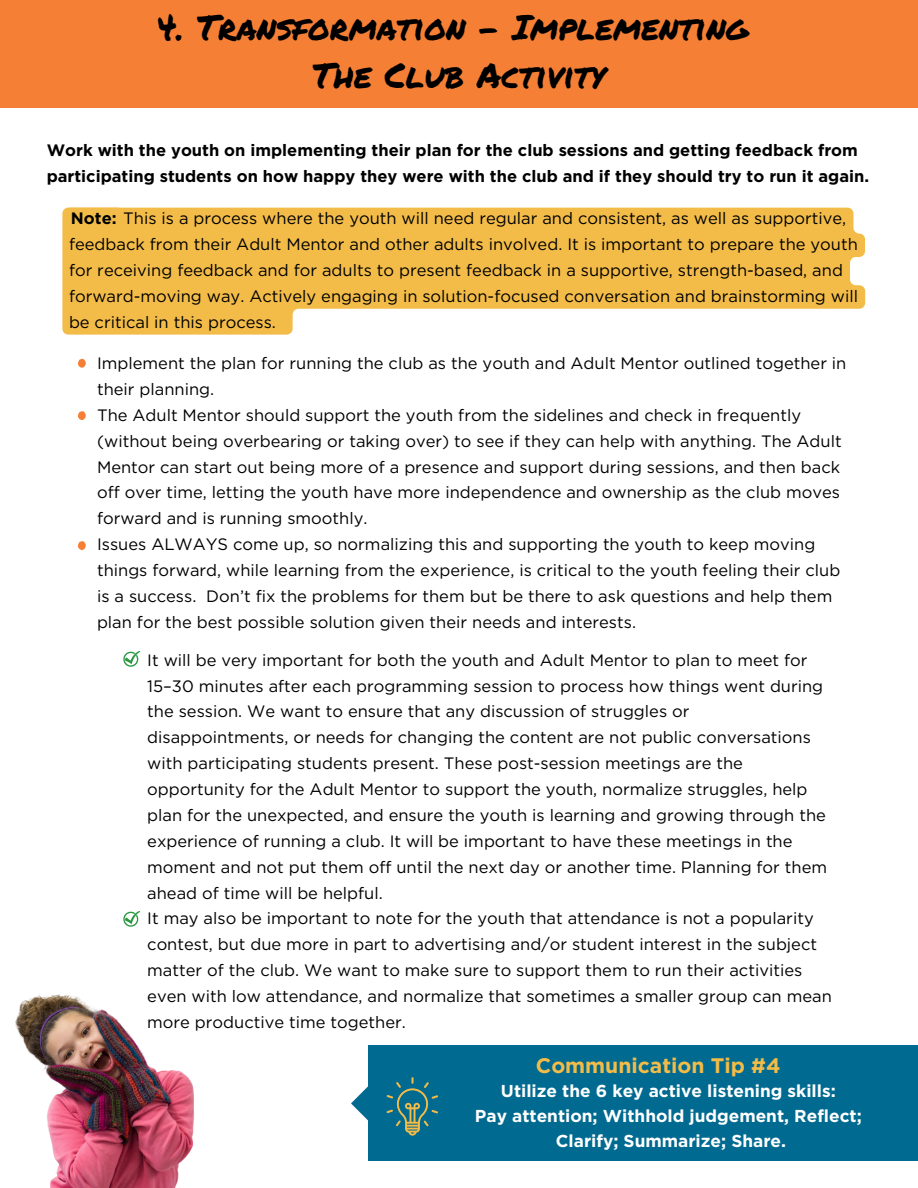
<style>
.page{position:relative;width:918px;height:1188px;background:#fff}
.page>*{position:absolute;margin:0;border:0;box-sizing:border-box;transform-origin:0 0}
.t1{font:34.65px "Permanent Marker";color:#000}
.t2{font:700 21px "Gotham";color:#f3bc48}
.t3{font:700 17.25px "Gotham";color:#fff}
.t4{font:16.5px/25.8px "Gotham";color:#000}
.t5{font:700 16.5px/25.8px "Gotham";color:#000}
.s1{color:#f3bc48}
</style>
<div class="page">
<div style="left:0;top:0;width:918px;height:108px;background:#f57f34"></div>
<svg style="left:351px;top:1055px;width:18px;height:97px"></svg>
<div style="left:369px;top:1045px;width:549px;height:116px;background:#006a90"></div>
<svg style="left:387px;top:1077px;width:51px;height:59px"></svg>
<svg style="left:78px;top:541px;width:8px;height:9px"></svg>
<svg style="left:78px;top:411px;width:8px;height:9px"></svg>
<svg style="left:78px;top:359px;width:8px;height:9px"></svg>
<img style="left:15px;top:994px;width:179px;height:194px">
<svg style="left:123px;top:651px;width:17px;height:16px"></svg>
<svg style="left:123px;top:911px;width:17px;height:16px"></svg>
<svg style="left:62px;top:208px;width:803px;height:127px;fill:#f3bc48"></svg>
<svg style="left:64px;top:208px;width:59px;height:23px"></svg>
<p class="t1" style="left:156px;top:2px;width:594px">4. Transformation - Implementing</p>
<p class="t1" style="left:313px;top:50px;width:294px">The Club Activity</p>
<p class="t5" style="left:47px;top:139px;width:824px">Work with the youth on implementing their plan for the club sessions and getting feedback from participating students on how happy they were with the club and if they should try to run it again.</p>
<p class="t4" style="left:69px;top:207px;width:791px;text-indent:24px"><span class="s1">te:</span> This is a process where the youth will need regular and consistent, as well as supportive, feedback from their Adult Mentor and other adults involved. It is important to prepare the youth for receiving feedback and for adults to present feedback in a supportive, strength-based, and forward-moving way. Actively engaging in solution-focused conversation and brainstorming will be critical in this process.</p>
<p class="t5" style="left:71px;top:207px;width:47px">Note:</p>
<p class="t4" style="left:97px;top:351px;width:751px">Implement the plan for running the club as the youth and Adult Mentor outlined together in their planning.</p>
<p class="t4" style="left:97px;top:403px;width:746px">The Adult Mentor should support the youth from the sidelines and check in frequently (without being overbearing or taking over) to see if they can help with anything. The Adult Mentor can start out being more of a presence and support during sessions, and then back off over time, letting the youth have more independence and ownership as the club moves forward and is running smoothly.</p>
<p class="t4" style="left:97px;top:532px;width:745px">Issues ALWAYS come up, so normalizing this and supporting the youth to keep moving things forward, while learning from the experience, is critical to the youth feeling their club is a success. Don’t fix the problems for them but be there to ask questions and help them plan for the best possible solution given their needs and interests.</p>
<p class="t4" style="left:147px;top:648px;width:681px">It will be very important for both the youth and Adult Mentor to plan to meet for 15–30 minutes after each programming session to process how things went during the session. We want to ensure that any discussion of struggles or disappointments, or needs for changing the content are not public conversations with participating students present. These post-session meetings are the opportunity for the Adult Mentor to support the youth, normalize struggles, help plan for the unexpected, and ensure the youth is learning and growing through the experience of running a club. It will be important to have these meetings in the moment and not put them off until the next day or another time. Planning for them ahead of time will be helpful.</p>
<p class="t4" style="left:147px;top:907px;width:686px">It may also be important to note for the youth that attendance is not a popularity contest, but due more in part to advertising and/or student interest in the subject matter of the club. We want to make sure to support them to run their activities even with low attendance, and normalize that sometimes a smaller group can mean more productive time together.</p>
<p class="t2" style="left:536px;top:1056px;width:246px">Communication Tip #4</p>
<p class="t3" style="left:501px;top:1083px;width:336px">Utilize the 6 key active listening skills:</p>
<p class="t3" style="left:475px;top:1108px;width:388px">Pay attention; Withhold judgement, Reflect;</p>
<p class="t3" style="left:556px;top:1133px;width:232px">Clarify; Summarize; Share.</p>
</div>
